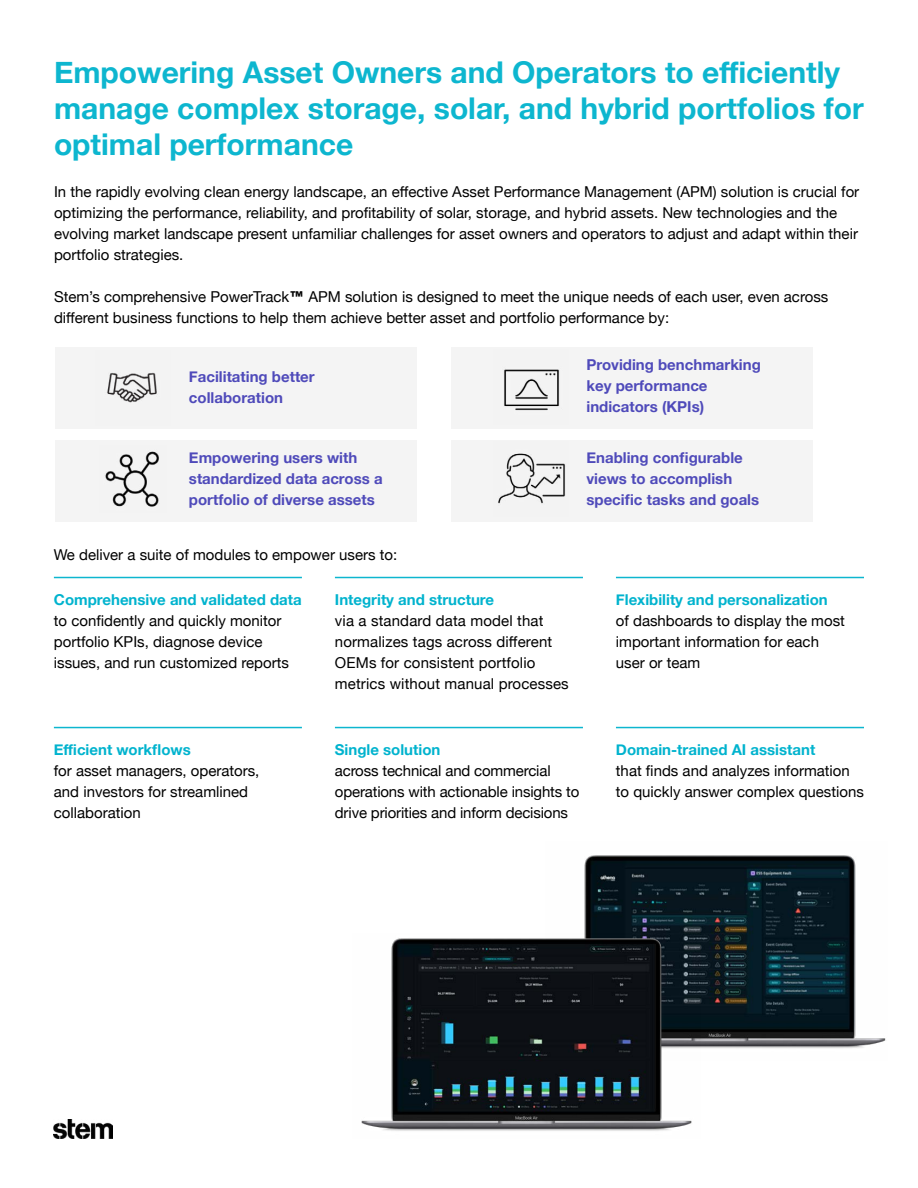
<style>
.page{position:relative;width:918px;height:1188px;background:#fff}
.page>*{position:absolute;margin:0;border:0;box-sizing:border-box;transform-origin:0 0}
.t1{font:700 30px/36px "Helvetica Neue";color:#0db6cf}
.t2{font:15px/21px "Helvetica Neue";color:#000}
.t3{font:700 15px/21px "Helvetica Neue";color:#4f4aba}
.t4{font:700 15px "Helvetica Neue";color:#00b3ce}
.s1{font-family:"Helvetica";font-weight:700}
</style>
<div class="page">
<div style="left:55px;top:441px;width:362px;height:81px;background:#f4f4f4"></div>
<div style="left:452px;top:441px;width:361px;height:81px;background:#f4f4f4"></div>
<div style="left:55px;top:348px;width:362px;height:81px;background:#f4f4f4"></div>
<div style="left:452px;top:348px;width:361px;height:81px;background:#f4f4f4"></div>
<img style="left:54px;top:1120px;width:58px;height:19px">
<hr style="left:54px;top:577px;width:248px;height:1px;background:#0db6cf">
<hr style="left:54px;top:727px;width:248px;height:1px;background:#0db6cf">
<hr style="left:335px;top:577px;width:248px;height:1px;background:#0db6cf">
<hr style="left:335px;top:727px;width:248px;height:1px;background:#0db6cf">
<hr style="left:616px;top:577px;width:248px;height:1px;background:#0db6cf">
<hr style="left:616px;top:727px;width:248px;height:1px;background:#0db6cf">
<img style="left:107px;top:372px;width:50px;height:31px">
<img style="left:105px;top:451px;width:54px;height:56px">
<img style="left:504px;top:369px;width:55px;height:42px">
<img style="left:498px;top:453px;width:67px;height:51px">
<img style="left:584px;top:855px;width:302px;height:194px">
<img style="left:361px;top:933px;width:340px;height:198px">
<h1 class="t1" style="left:54px;top:55px;width:811px">Empowering Asset Owners and Operators to efficiently manage complex storage, solar, and hybrid portfolios for optimal performance</h1>
<p class="t2" style="left:54px;top:182px;width:807px">In the rapidly evolving clean energy landscape, an effective Asset Performance Management (APM) solution is crucial for optimizing the performance, reliability, and profitability of solar, storage, and hybrid assets. New technologies and the evolving market landscape present unfamiliar challenges for asset owners and operators to adjust and adapt within their portfolio strategies.</p>
<p class="t2" style="left:54px;top:287px;width:776px">Stem’s comprehensive PowerTrack<span class="s1">™</span> APM solution is designed to meet the unique needs of each user, even across different business functions to help them achieve better asset and portfolio performance by:</p>
<p class="t3" style="left:189px;top:367px;width:127px">Facilitating better collaboration</p>
<p class="t3" style="left:189px;top:448px;width:195px">Empowering users with standardized data across a portfolio of diverse assets</p>
<p class="t2" style="left:54px;top:545px;width:345px">We deliver a suite of modules to empower users to:</p>
<p class="t4" style="left:54px;top:588px;width:249px">Comprehensive and validated data</p>
<p class="t2" style="left:54px;top:611px;width:237px">to confidently and quickly monitor portfolio KPIs, diagnose device issues, and run customized reports</p>
<p class="t4" style="left:335px;top:588px;width:161px">Integrity and structure</p>
<p class="t2" style="left:335px;top:611px;width:235px">via a standard data model that normalizes tags across different<br>OEMs for consistent portfolio metrics without manual processes</p>
<p class="t3" style="left:586px;top:355px;width:176px">Providing benchmarking key performance indicators (KPIs)</p>
<p class="t3" style="left:586px;top:447px;width:174px">Enabling configurable views to accomplish specific tasks and goals</p>
<p class="t4" style="left:616px;top:588px;width:213px">Flexibility and personalization</p>
<p class="t2" style="left:616px;top:611px;width:230px">of dashboards to display the most important information for each user or team</p>
<p class="t4" style="left:54px;top:738px;width:138px">Efficient workflows</p>
<p class="t2" style="left:54px;top:761px;width:207px">for asset managers, operators, and investors for streamlined collaboration</p>
<p class="t4" style="left:335px;top:738px;width:107px">Single solution</p>
<p class="t2" style="left:335px;top:761px;width:246px">across technical and commercial operations with actionable insights to drive priorities and inform decisions</p>
<p class="t4" style="left:616px;top:738px;width:201px">Domain-trained AI assistant</p>
<p class="t2" style="left:616px;top:761px;width:250px">that finds and analyzes information to quickly answer complex questions</p>
</div>
